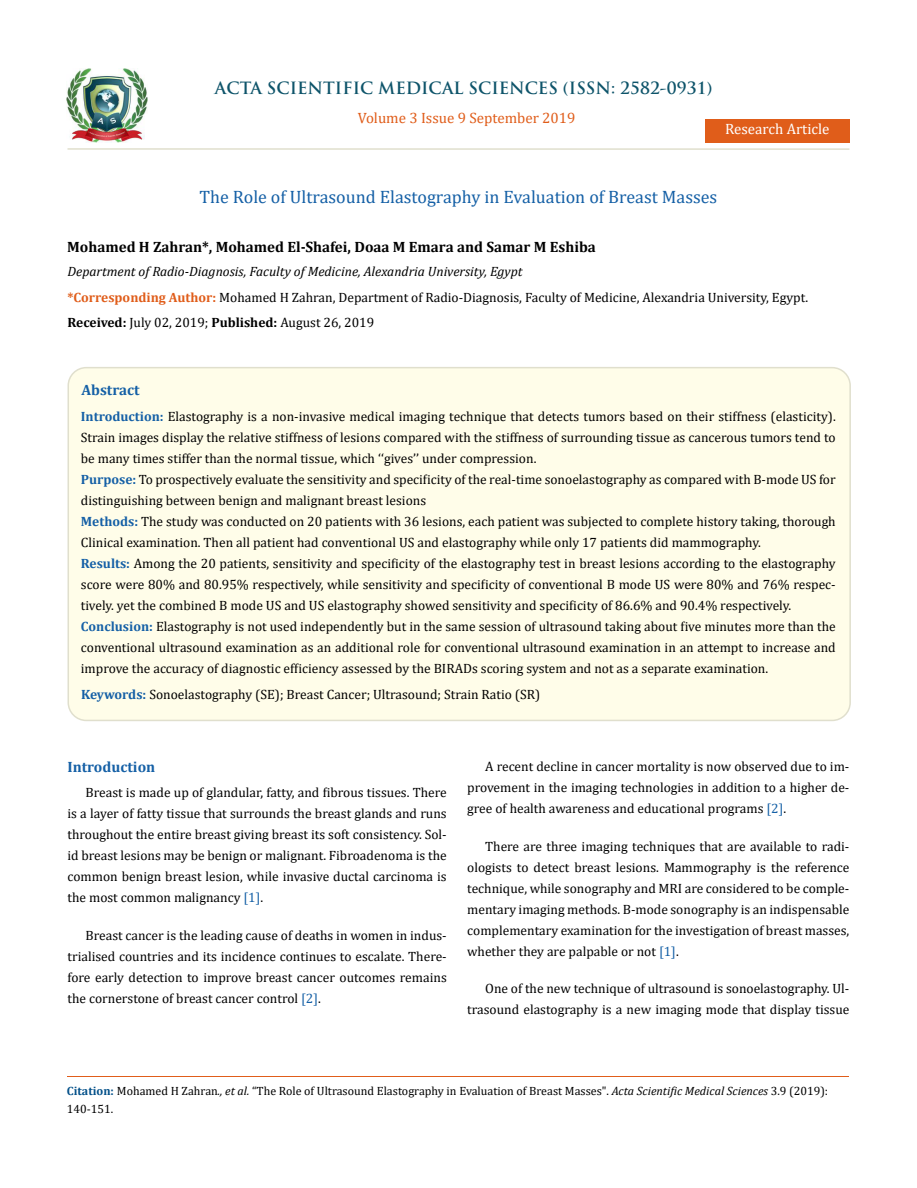
<style>
.page{position:relative;width:917px;height:1188px;background:#fff}
.page>*{position:absolute;margin:0;border:0;box-sizing:border-box;transform-origin:0 0}
.t1{font:18px "Cambria";color:#1560a6}
.t2{font:700 16.5px "Trajan Pro";color:#0e546a}
.t3{font:700 15px "Cambria";color:#000}
.t4{font:15px "Cambria";color:#e05d1a}
.t5{font:700 15px "Cambria";color:#1560a6}
.t6{font:15px "Cambria";color:#fff}
.t7{font:13.5px/21px "Cambria";color:#000;text-align:justify}
.t8{font:12px/18px "Cambria";color:#000}
.s1{font-style:italic}
.s2{font-weight:700;color:#e05d1a}
.s3{font-weight:700}
.s4{font-weight:700;color:#1560a6}
.s5{color:#1560a6}
.s6{font-weight:700;color:#035089}
</style>
<div class="page">
<img style="left:67px;top:68px;width:80px;height:74px">
<div style="left:705px;top:119px;width:144px;height:23px;background:#e05d1a"></div>
<div style="left:68px;top:368px;width:782px;height:352px;background:#fffde9;border-radius:18px"></div>
<div style="left:67px;top:367px;width:783px;height:354px;border:2px solid #e0dfcd;border-radius:18px"></div>
<hr style="left:67px;top:148px;width:782px;height:2px;background:#e0dfcd">
<hr style="left:67px;top:1076px;width:781px;height:1px;background:#e05d1a">
<p class="t2" style="left:215px;top:77px;width:499px">ACTA SCIENTIFIC MEDICAL SCIENCES (ISSN: 2582-0931)</p>
<p class="t4" style="left:358px;top:109px;width:219px">Volume 3 Issue 9 September 2019</p>
<p class="t6" style="left:725px;top:120px;width:106px">Research Article</p>
<h1 class="t1" style="left:199px;top:186px;width:519px">The Role of Ultrasound Elastography in Evaluation of Breast Masses</h1>
<p class="t3" style="left:67px;top:236px;width:530px">Mohamed H Zahran*, Mohamed El-Shafei, Doaa M Emara and Samar M Eshiba</p>
<p class="t7" style="left:67px;top:259px;width:742px;line-height:25.2px"><span class="s1">Department of Radio-Diagnosis, Faculty of Medicine, Alexandria University, Egypt<br></span><span class="s2">*Corresponding Author:</span> Mohamed H Zahran, Department of Radio-Diagnosis, Faculty of Medicine, Alexandria University, Egypt.</p>
<p class="t7" style="left:67px;top:312px;width:308px"><span class="s3">Received:</span> July 02, 2019; <span class="s3">Published:</span> August 26, 2019</p>
<p class="t5" style="left:82px;top:379px;width:60px">Abstract</p>
<p class="t7" style="left:81px;top:406px;width:756px;text-align:left"><span class="s4">Introduction:</span> Elastography is a non-invasive medical imaging technique that detects tumors based on their stiffness (elasticity).<br>Strain images display the relative stiffness of lesions compared with the stiffness of surrounding tissue as cancerous tumors tend to be many times stiffer than the normal tissue, which ‘‘gives’’ under compression.<br><span class="s4">Purpose:</span> To prospectively evaluate the sensitivity and specificity of the real-time sonoelastography as compared with B-mode US for distinguishing between benign and malignant breast lesions<br><span class="s4">Methods:</span> The study was conducted on 20 patients with 36 lesions, each patient was subjected to complete history taking, thorough Clinical examination. Then all patient had conventional US and elastography while only 17 patients did mammography.<br><span class="s4">Results:</span> Among the 20 patients, sensitivity and specificity of the elastography test in breast lesions according to the elastography score were 80% and 80.95% respectively, while sensitivity and specificity of conventional B mode US were 80% and 76% respec&shy;tively. yet the combined B mode US and US elastography showed sensitivity and specificity of 86.6% and 90.4% respectively.<br><span class="s4">Conclusion:</span> Elastography is not used independently but in the same session of ultrasound taking about five minutes more than the conventional ultrasound examination as an additional role for conventional ultrasound examination in an attempt to increase and improve the accuracy of diagnostic efficiency assessed by the BIRADs scoring system and not as a separate examination.</p>
<p class="t7" style="left:81px;top:684px;width:461px"><span class="s4">Keywords:</span> Sonoelastography (SE); Breast Cancer; Ultrasound; Strain Ratio (SR)</p>
<p class="t5" style="left:67px;top:757px;width:89px">Introduction</p>
<p class="t7" style="left:67px;top:782px;width:381px;text-indent:18px">Breast is made up of glandular, fatty, and fibrous tissues. There is a layer of fatty tissue that surrounds the breast glands and runs throughout the entire breast giving breast its soft consistency. Sol&shy;id breast lesions may be benign or malignant. Fibroadenoma is the common benign breast lesion, while invasive ductal carcinoma is the most common malignancy <span class="s5">[1]</span>.</p>
<p class="t7" style="left:67px;top:924px;width:381px;text-indent:18px">Breast cancer is the leading cause of deaths in women in indus&shy;trialised countries and its incidence continues to escalate. There&shy;fore early detection to improve breast cancer outcomes remains the cornerstone of breast cancer control <span class="s5">[2]</span>.</p>
<p class="t7" style="left:467px;top:756px;width:383px;text-indent:18px">A recent decline in cancer mortality is now observed due to im&shy;provement in the imaging technologies in addition to a higher de&shy;gree of health awareness and educational programs <span class="s5">[2]</span>.</p>
<p class="t7" style="left:467px;top:836px;width:384px;text-indent:18px">There are three imaging techniques that are available to radi&shy;ologists to detect breast lesions. Mammography is the reference technique, while sonography and MRI are considered to be comple&shy;mentary imaging methods. B-mode sonography is an indispensable complementary examination for the investigation of breast masses, whether they are palpable or not <span class="s5">[1]</span>.</p>
<p class="t7" style="left:467px;top:978px;width:384px;text-align:right">One of the new technique of ultrasound is sonoelastography. Ul&shy;trasound elastography is a new imaging mode that display tissue</p>
<p class="t8" style="left:67px;top:1082px;width:762px"><span class="s6">Citation:</span> Mohamed H Zahran<span class="s1">., et al.</span> “The Role of Ultrasound Elastography in Evaluation of Breast Masses". <span class="s1">Acta Scientific Medical Sciences</span> 3.9 (2019):<br>140-151.</p>
</div>
